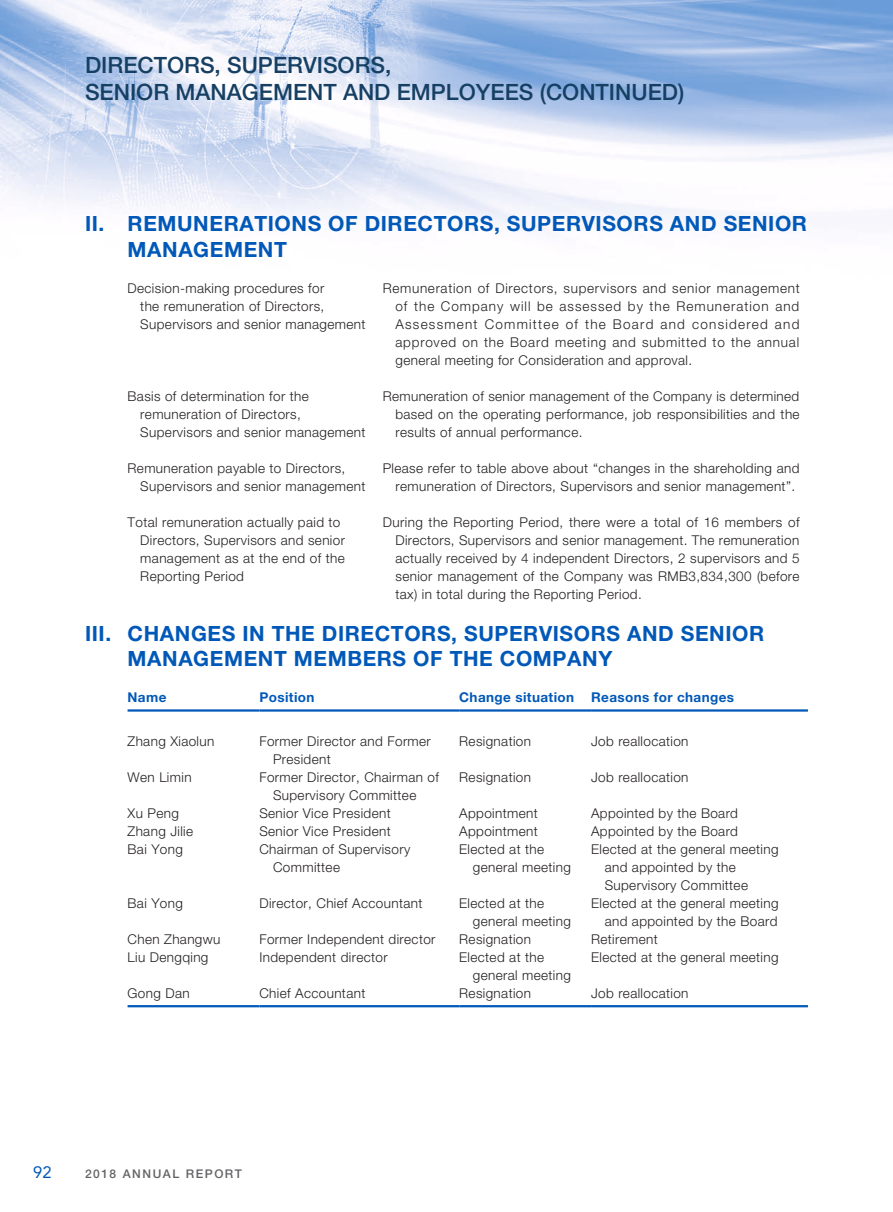
<style>
.page{position:relative;width:893px;height:1212px;background:#fff}
.page>*{position:absolute;margin:0;border:0;box-sizing:border-box;transform-origin:0 0}
.t1{font:500 22.5px/27px "Helvetica Neue LT Std";color:#164063}
.t2{font:700 21px/25.5px "Helvetica Neue LT Std";letter-spacing:.03em;color:#0058b8}
.t3{font:16.5px "Avenir LT Std";color:#0058b8}
.t4{font:300 13.5px/18px "Helvetica Neue LT Std";letter-spacing:.03em;color:#231f20}
.t5{font:700 13.5px "Helvetica Neue LT Std";letter-spacing:.03em;color:#0058b8}
.t6{font:500 12px "Helvetica Neue LT Std";letter-spacing:.13em;color:#636366}
</style>
<div class="page">
<img style="left:0;top:0;width:893px;height:1008px">
<hr style="left:128px;top:709px;width:131px;height:3px;background:#0058b8">
<hr style="left:259px;top:709px;width:200px;height:3px;background:#0058b8">
<hr style="left:459px;top:709px;width:132px;height:3px;background:#0058b8">
<hr style="left:591px;top:709px;width:217px;height:3px;background:#0058b8">
<hr style="left:128px;top:1005px;width:131px;height:2px;background:#0058b8">
<hr style="left:259px;top:1005px;width:200px;height:2px;background:#0058b8">
<hr style="left:459px;top:1005px;width:132px;height:2px;background:#0058b8">
<hr style="left:591px;top:1005px;width:217px;height:2px;background:#0058b8">
<h1 class="t1" style="left:85px;top:52px;width:601px">DIRECTORS, SUPERVISORS,<br>SENIOR MANAGEMENT AND EMPLOYEES (CONTINUED)</h1>
<h2 class="t2" style="left:128px;top:211px;width:681px;text-indent:-43px">II. REMUNERATIONS OF DIRECTORS, SUPERVISORS AND SENIOR<br>MANAGEMENT</h2>
<p class="t4" style="left:140px;top:279px;width:227px;text-indent:-13px">Decision-making procedures for<br>the remuneration of Directors,<br>Supervisors and senior management</p>
<p class="t4" style="left:395px;top:279px;width:406px;text-align:justify;text-indent:-13px">Remuneration of Directors, supervisors and senior management of the Company will be assessed by the Remuneration and Assessment Committee of the Board and considered and approved on the Board meeting and submitted to the annual general meeting for Consideration and approval.</p>
<p class="t4" style="left:140px;top:387px;width:227px;text-indent:-13px">Basis of determination for the remuneration of Directors,<br>Supervisors and senior management</p>
<p class="t4" style="left:395px;top:387px;width:406px;text-align:justify;text-indent:-13px">Remuneration of senior management of the Company is determined based on the operating performance, job responsibilities and the results of annual performance.</p>
<p class="t4" style="left:140px;top:459px;width:227px;text-indent:-13px">Remuneration payable to Directors,<br>Supervisors and senior management</p>
<p class="t4" style="left:395px;top:459px;width:406px;text-indent:-13px">Please refer to table above about “changes in the shareholding and remuneration of Directors, Supervisors and senior management”.</p>
<p class="t4" style="left:140px;top:513px;width:206px;text-indent:-13px">Total remuneration actually paid to<br>Directors, Supervisors and senior management as at the end of the<br>Reporting Period</p>
<p class="t4" style="left:395px;top:513px;width:406px;text-align:justify;text-indent:-13px">During the Reporting Period, there were a total of 16 members of Directors, Supervisors and senior management. The remuneration actually received by 4 independent Directors, 2 supervisors and 5 senior management of the Company was RMB3,834,300 (before tax) in total during the Reporting Period.</p>
<h2 class="t2" style="left:128px;top:620px;width:638px;text-indent:-43px">III. CHANGES IN THE DIRECTORS, SUPERVISORS AND SENIOR<br>MANAGEMENT MEMBERS OF THE COMPANY</h2>
<p class="t5" style="left:128px;top:689px;width:40px">Name</p>
<p class="t5" style="left:259px;top:689px;width:57px">Position</p>
<p class="t5" style="left:459px;top:689px;width:116px">Change situation</p>
<p class="t5" style="left:591px;top:689px;width:145px">Reasons for changes</p>
<p class="t4" style="left:128px;top:732px;width:88px">Zhang Xiaolun</p>
<p class="t4" style="left:273px;top:732px;width:159px;text-indent:-14px">Former Director and Former<br>President</p>
<p class="t4" style="left:459px;top:732px;width:73px">Resignation</p>
<p class="t4" style="left:591px;top:732px;width:99px">Job reallocation</p>
<p class="t4" style="left:128px;top:768px;width:66px">Wen Limin</p>
<p class="t4" style="left:273px;top:768px;width:167px;text-indent:-14px">Former Director, Chairman of<br>Supervisory Committee</p>
<p class="t4" style="left:459px;top:768px;width:73px">Resignation</p>
<p class="t4" style="left:591px;top:768px;width:99px">Job reallocation</p>
<p class="t4" style="left:128px;top:804px;width:53px">Xu Peng</p>
<p class="t4" style="left:259px;top:804px;width:133px">Senior Vice President</p>
<p class="t4" style="left:459px;top:804px;width:80px">Appointment</p>
<p class="t4" style="left:591px;top:804px;width:148px">Appointed by the Board</p>
<p class="t4" style="left:128px;top:822px;width:67px">Zhang Jilie</p>
<p class="t4" style="left:259px;top:822px;width:133px">Senior Vice President</p>
<p class="t4" style="left:459px;top:822px;width:80px">Appointment</p>
<p class="t4" style="left:591px;top:822px;width:148px">Appointed by the Board</p>
<p class="t4" style="left:128px;top:840px;width:57px">Bai Yong</p>
<p class="t4" style="left:273px;top:840px;width:139px;text-indent:-14px">Chairman of Supervisory<br>Committee</p>
<p class="t4" style="left:473px;top:840px;width:100px;text-indent:-14px">Elected at the general meeting</p>
<p class="t4" style="left:605px;top:840px;width:175px;text-indent:-14px">Elected at the general meeting and appointed by the<br>Supervisory Committee</p>
<p class="t4" style="left:128px;top:894px;width:57px">Bai Yong</p>
<p class="t4" style="left:259px;top:894px;width:164px">Director, Chief Accountant</p>
<p class="t4" style="left:473px;top:894px;width:100px;text-indent:-14px">Elected at the general meeting</p>
<p class="t4" style="left:591px;top:894px;width:189px;text-align:right">Elected at the general meeting and appointed by the Board</p>
<p class="t4" style="left:128px;top:930px;width:94px">Chen Zhangwu</p>
<p class="t4" style="left:259px;top:930px;width:178px">Former Independent director</p>
<p class="t4" style="left:459px;top:930px;width:73px">Resignation</p>
<p class="t4" style="left:591px;top:930px;width:68px">Retirement</p>
<p class="t4" style="left:128px;top:948px;width:82px">Liu Dengqing</p>
<p class="t4" style="left:259px;top:948px;width:130px">Independent director</p>
<p class="t4" style="left:473px;top:948px;width:100px;text-indent:-14px">Elected at the general meeting</p>
<p class="t4" style="left:591px;top:948px;width:189px">Elected at the general meeting</p>
<p class="t4" style="left:128px;top:984px;width:64px">Gong Dan</p>
<p class="t4" style="left:259px;top:984px;width:107px">Chief Accountant</p>
<p class="t4" style="left:459px;top:984px;width:73px">Resignation</p>
<p class="t4" style="left:591px;top:984px;width:99px">Job reallocation</p>
<p class="t3" style="left:33px;top:1163px;width:20px">92</p>
<p class="t6" style="left:85px;top:1166px;width:159px">2018 ANNUAL REPORT</p>
</div>
